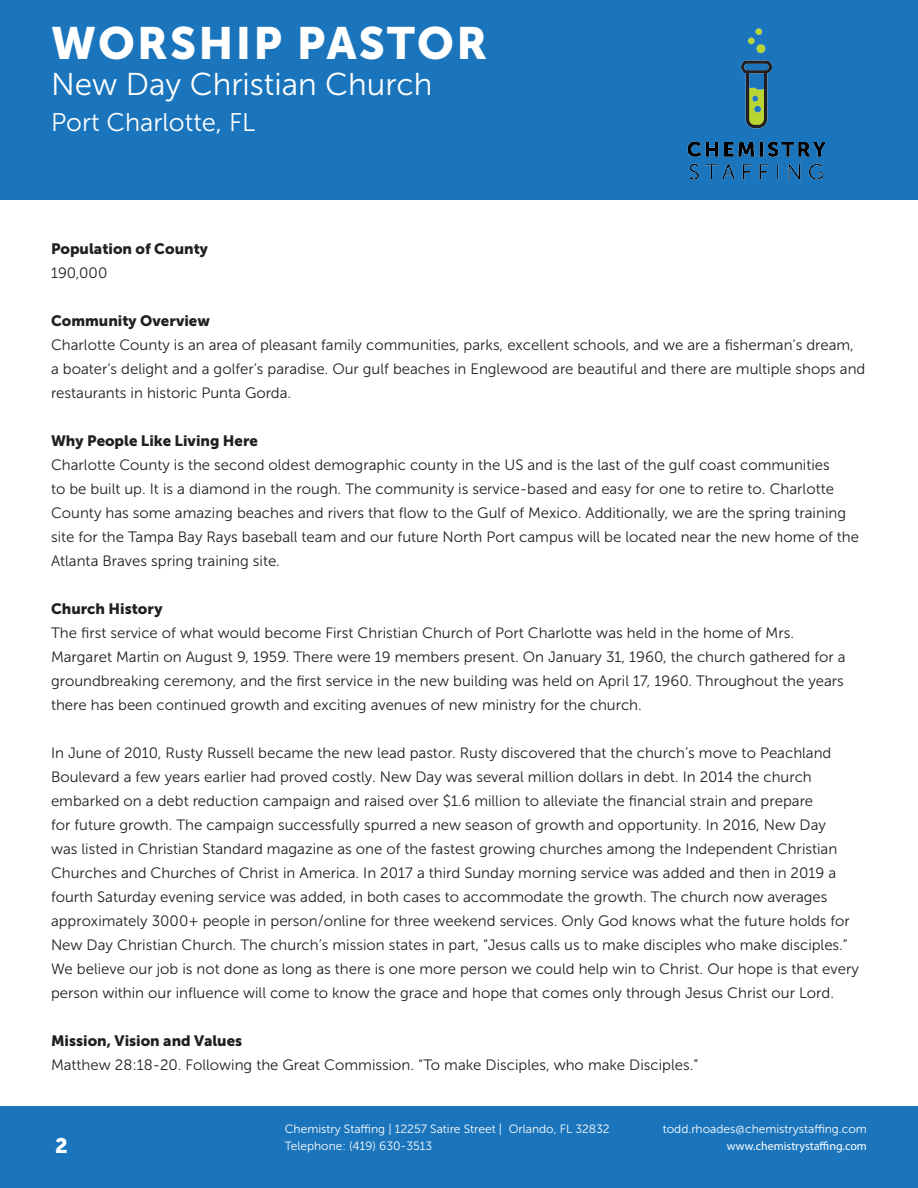
<style>
.page{position:relative;width:918px;height:1188px;background:#fff}
.page>*{position:absolute;margin:0;border:0;box-sizing:border-box;transform-origin:0 0}
.t1{font:45px "Museo Sans 900";letter-spacing:.05em;color:#fff}
.t2{font:31.5px "Museo Sans 300";color:#fff}
.t3{font:25.5px "Museo Sans 300";color:#fff}
.t4{font:21px "Museo Sans 900";color:#fff}
.t5{font:15px/24px "Museo Sans 300";color:#231f20}
.t6{font:15px "Museo Sans 900";color:#231f20}
.t7{font:12px/16.5px "Museo Sans 300";color:#fff}
.t8{font:12px "Myriad Pro";color:#fff}
</style>
<div class="page">
<div style="left:0;top:1107px;width:918px;height:81px;background:#1b75bc"></div>
<div style="left:0;top:0;width:918px;height:200px;background:#1b75bc"></div>
<img style="left:633px;top:0;width:234px;height:193px">
<h1 class="t1" style="left:51px;top:18px;width:438px">WORSHIP PASTOR</h1>
<h2 class="t2" style="left:51px;top:67px;width:383px">New Day Christian Church</h2>
<h3 class="t3" style="left:51px;top:109px;width:206px">Port Charlotte, FL</h3>
<p class="t6" style="left:51px;top:240px;width:159px">Population of County</p>
<p class="t5" style="left:51px;top:261px;width:58px">190,000</p>
<p class="t6" style="left:51px;top:312px;width:160px">Community Overview</p>
<p class="t5" style="left:51px;top:333px;width:816px">Charlotte County is an area of pleasant family communities, parks, excellent schools, and we are a fisherman’s dream, a boater’s delight and a golfer’s paradise. Our gulf beaches in Englewood are beautiful and there are multiple shops and restaurants in historic Punta Gorda.</p>
<p class="t6" style="left:51px;top:432px;width:208px">Why People Like Living Here</p>
<p class="t5" style="left:51px;top:453px;width:810px">Charlotte County is the second oldest demographic county in the US and is the last of the gulf coast communities<br>to be built up. It is a diamond in the rough. The community is service-based and easy for one to retire to. Charlotte County has some amazing beaches and rivers that flow to the Gulf of Mexico. Additionally, we are the spring training site for the Tampa Bay Rays baseball team and our future North Port campus will be located near the new home of the Atlanta Braves spring training site.</p>
<p class="t6" style="left:51px;top:600px;width:113px">Church History</p>
<p class="t5" style="left:51px;top:621px;width:796px">The first service of what would become First Christian Church of Port Charlotte was held in the home of Mrs.<br>Margaret Martin on August 9, 1959. There were 19 members present. On January 31, 1960, the church gathered for a groundbreaking ceremony, and the first service in the new building was held on April 17, 1960. Throughout the years there has been continued growth and exciting avenues of new ministry for the church.</p>
<p class="t5" style="left:51px;top:741px;width:809px">In June of 2010, Rusty Russell became the new lead pastor. Rusty discovered that the church’s move to Peachland Boulevard a few years earlier had proved costly. New Day was several million dollars in debt. In 2014 the church embarked on a debt reduction campaign and raised over $1.6 million to alleviate the financial strain and prepare<br>for future growth. The campaign successfully spurred a new season of growth and opportunity. In 2016, New Day<br>was listed in Christian Standard magazine as one of the fastest growing churches among the Independent Christian Churches and Churches of Christ in America. In 2017 a third Sunday morning service was added and then in 2019 a fourth Saturday evening service was added, in both cases to accommodate the growth. The church now averages approximately 3000+ people in person/online for three weekend services. Only God knows what the future holds for New Day Christian Church. The church’s mission states in part, “Jesus calls us to make disciples who make disciples.” We believe our job is not done as long as there is one more person we could help win to Christ. Our hope is that every person within our influence will come to know the grace and hope that comes only through Jesus Christ our Lord.</p>
<p class="t6" style="left:51px;top:1032px;width:193px">Mission, Vision and Values</p>
<p class="t5" style="left:51px;top:1053px;width:649px">Matthew 28:18-20. Following the Great Commission. “To make Disciples, who make Disciples.”</p>
<h3 class="t4" style="left:55px;top:1133px;width:14px">2</h3>
<p class="t7" style="left:285px;top:1121px;width:326px">Chemistry Staffing | 12257 Satire Street | Orlando, FL 32832<br>Telephone: (419) 630-3513</p>
<p class="t7" style="left:663px;top:1121px;width:206px">todd.rhoades@chemistrystaffing.com</p>
<p class="t8" style="left:727px;top:1138px;width:142px">www.chemistrystaffing.com</p>
</div>
